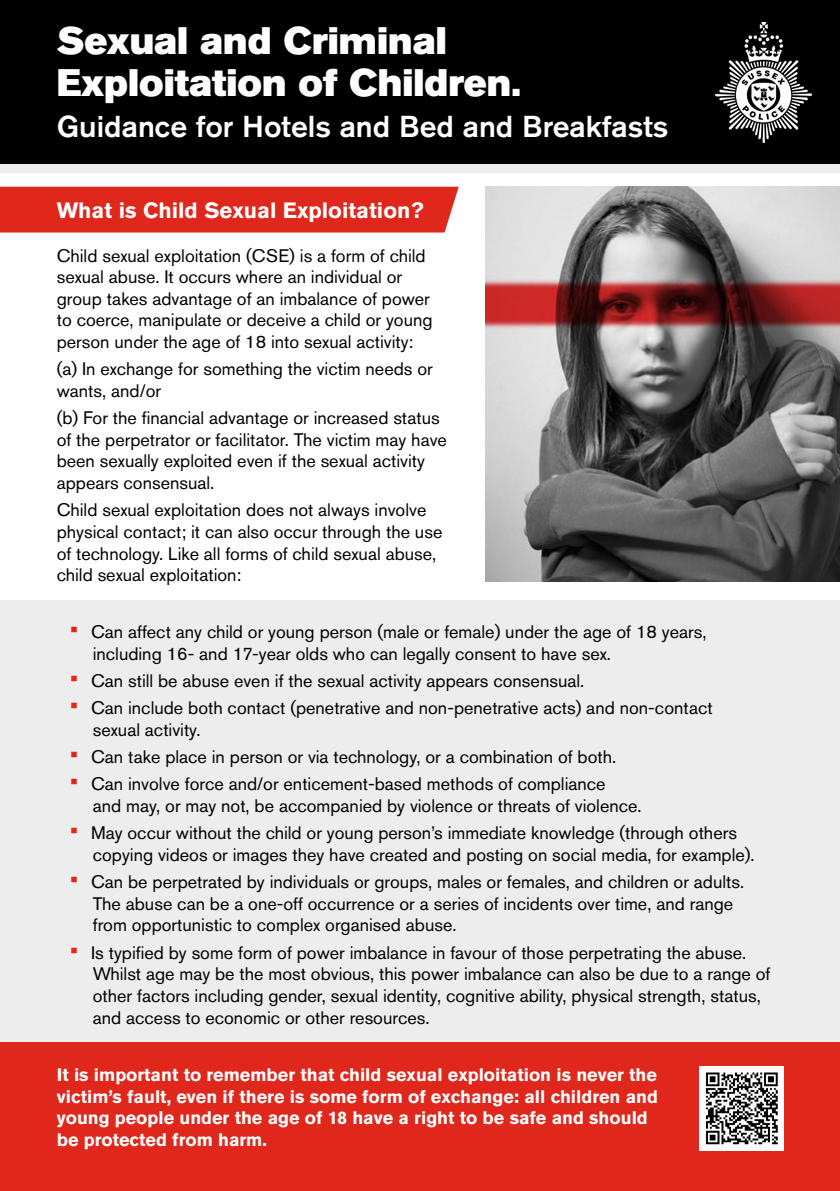
<style>
.page{position:relative;width:840px;height:1191px;background:#fff}
.page>*{position:absolute;margin:0;border:0;box-sizing:border-box;transform-origin:0 0}
.t1{font:38px/42px "Akzidenz Grotesk Std Super";color:#fff}
.t2{font:500 30px "Akzidenz Grotesk Std";color:#fff}
.t3{font:700 22px "Akzidenz Grotesk Std";color:#fff}
.t4{font:18px/21.6px "Akzidenz Grotesk Std";color:#000}
.t5{font:700 18px/21.6px "Akzidenz Grotesk Std";color:#fff}
.s1{font-size:24px;color:#df271c}
</style>
<div class="page">
<div style="left:0;top:600px;width:839px;height:466px;background:#ededed"></div>
<div style="left:0;top:1042px;width:839px;height:149px;background:#df271c"></div>
<div style="left:0;top:0;width:839px;height:172px;background:#000"></div>
<img style="left:715px;top:23px;width:96px;height:120px">
<div style="left:0;top:164px;width:839px;height:9px;background:#ededed"></div>
<div style="left:0;top:187px;width:458px;height:45px;background:#df271c"></div>
<img style="left:485px;top:187px;width:354px;height:394px">
<img style="left:699px;top:1066px;width:83px;height:84px">
<p class="t1" style="left:57px;top:20px;width:465px">Sexual and Criminal<br>Exploitation of Children.</p>
<p class="t2" style="left:57px;top:108px;width:613px">Guidance for Hotels and Bed and Breakfasts</p>
<p class="t3" style="left:57px;top:198px;width:368px">What is Child Sexual Exploitation?</p>
<p class="t4" style="left:57px;top:244px;width:377px">Child sexual exploitation (CSE) is a form of child sexual abuse. It occurs where an individual or group takes advantage of an imbalance of power to coerce, manipulate or deceive a child or young person under the age of 18 into sexual activity:</p>
<p class="t4" style="left:57px;top:358px;width:377px">(a) In exchange for something the victim needs or wants, and/or</p>
<p class="t4" style="left:57px;top:407px;width:391px">(b) For the fnancial advantage or increased status of the perpetrator or facilitator. The victim may have been sexually exploited even if the sexual activity appears consensual.</p>
<p class="t4" style="left:57px;top:499px;width:387px">Child sexual exploitation does not always involve physical contact; it can also occur through the use of technology. Like all forms of child sexual abuse, child sexual exploitation:</p>
<p class="t4" style="left:93px;top:621px;width:615px;text-indent:-23px"><span class="s1">•</span> Can affect any child or young person (male or female) under the age of 18 years, including 16- and 17-year olds who can legally consent to have sex.</p>
<p class="t4" style="left:70px;top:670px;width:515px"><span class="s1">•</span> Can still be abuse even if the sexual activity appears consensual.</p>
<p class="t4" style="left:93px;top:697px;width:621px;text-indent:-23px"><span class="s1">•</span> Can include both contact (penetrative and non-penetrative acts) and non-contact sexual activity.</p>
<p class="t4" style="left:70px;top:746px;width:547px"><span class="s1">•</span> Can take place in person or via technology, or a combination of both.</p>
<p class="t4" style="left:93px;top:773px;width:550px;text-indent:-23px"><span class="s1">•</span> Can involve force and/or enticement-based methods of compliance<br>and may, or may not, be accompanied by violence or threats of violence.</p>
<p class="t4" style="left:93px;top:822px;width:663px;text-indent:-23px"><span class="s1">•</span> May occur without the child or young person’s immediate knowledge (through others copying videos or images they have created and posting on social media, for example).</p>
<p class="t4" style="left:93px;top:871px;width:652px;text-indent:-23px"><span class="s1">•</span> Can be perpetrated by individuals or groups, males or females, and children or adults.<br>The abuse can be a one-off occurrence or a series of incidents over time, and range from opportunistic to complex organised abuse.</p>
<p class="t4" style="left:93px;top:941px;width:678px;text-indent:-23px"><span class="s1">•</span> Is typifed by some form of power imbalance in favour of those perpetrating the abuse.<br>Whilst age may be the most obvious, this power imbalance can also be due to a range of other factors including gender, sexual identity, cognitive ability, physical strength, status, and access to economic or other resources.</p>
<p class="t5" style="left:57px;top:1064px;width:602px">It is important to remember that child sexual exploitation is never the victim’s fault, even if there is some form of exchange: all children and young people under the age of 18 have a right to be safe and should be protected from harm.</p>
</div>
